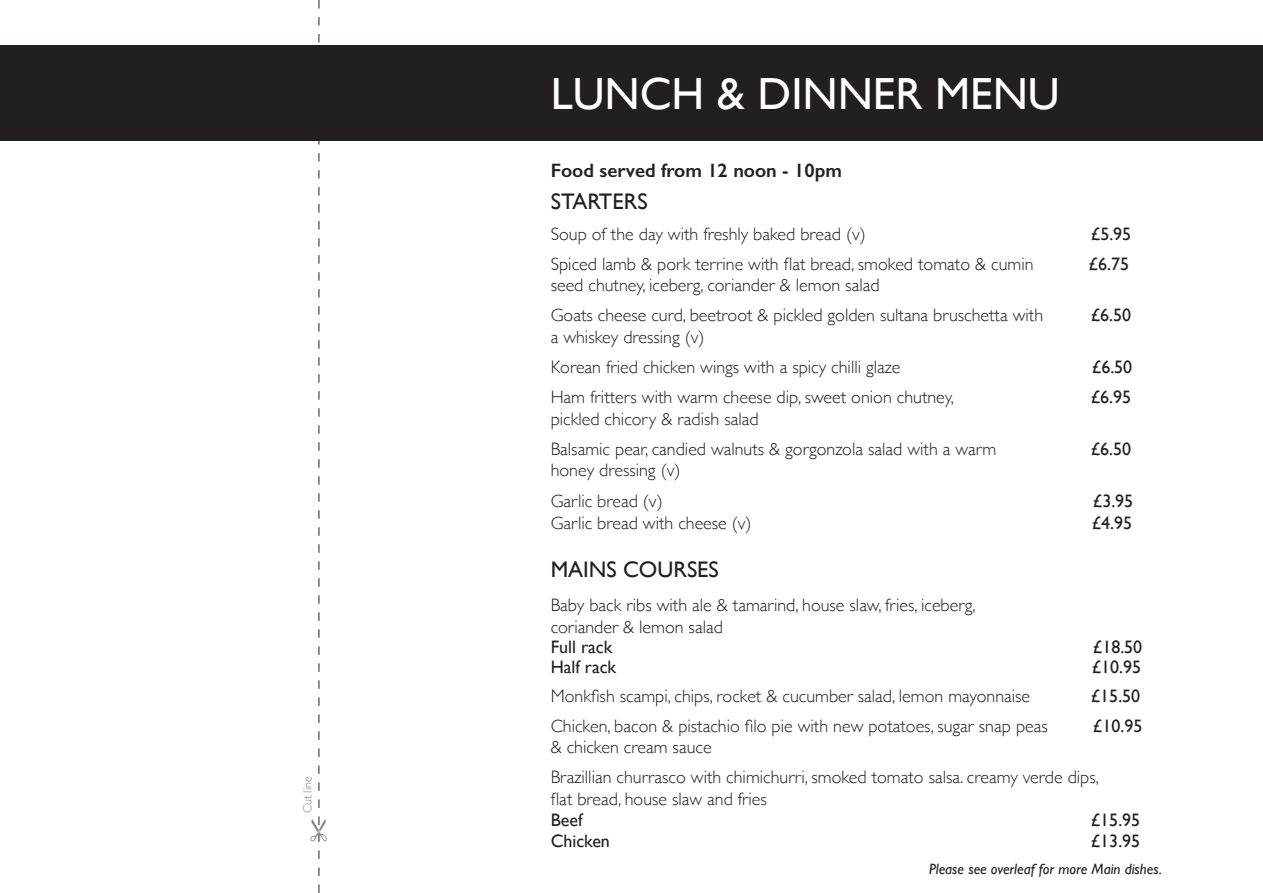
<style>
.page{position:relative;width:1263px;height:893px;background:#fff}
.page>*{position:absolute;margin:0;border:0;box-sizing:border-box;transform-origin:0 0}
.t1{font:45px "Gill Sans";color:#fff}
.t2{font:22.5px "Gill Sans";color:#231f20}
.t3{font:600 19.5px "Gill Sans";color:#231f20}
.t4{font:300 18px/30.2px "Gill Sans";color:#231f20}
.t5{font:18px "Gill Sans";color:#231f20}
.t6{font:italic 15px "Gill Sans";color:#231f20}
.t7{font:300 12px "Gill Sans";color:#808285}
</style>
<div class="page">
<div style="left:0;top:46px;width:1263px;height:95px;background:#231f20"></div>
<svg style="left:310px;top:0;width:17px;height:893px"></svg>
<p class="t7" style="left:298px;top:813px;width:39px;rotate:-90deg">Cut line</p>
<h1 class="t1" style="left:551px;top:67px;width:510px">LUNCH &amp; DINNER MENU</h1>
<p class="t3" style="left:551px;top:158px;width:293px">Food served from 12 noon - 10pm</p>
<p class="t2" style="left:551px;top:189px;width:98px">STARTERS</p>
<p class="t4" style="left:551px;top:218px;width:316px">Soup of the day with freshly baked bread (v)</p>
<p class="t5" style="left:1091px;top:223px;width:42px">£5.95</p>
<p class="t4" style="left:551px;top:248px;width:484px">Spiced lamb &amp; pork terrine with flat bread, smoked tomato &amp; cumin</p>
<p class="t5" style="left:1088px;top:253px;width:42px">£6.75</p>
<p class="t4" style="left:551px;top:269px;width:494px">seed chutney, iceberg, coriander &amp; lemon salad<br>Goats cheese curd, beetroot &amp; pickled golden sultana bruschetta with</p>
<p class="t5" style="left:1091px;top:305px;width:42px">£6.50</p>
<p class="t4" style="left:551px;top:321px;width:351px">a whiskey dressing (v)<br>Korean fried chicken wings with a spicy chilli glaze</p>
<p class="t5" style="left:1092px;top:356px;width:42px">£6.50</p>
<p class="t4" style="left:551px;top:381px;width:405px">Ham fritters with warm cheese dip, sweet onion chutney,</p>
<p class="t5" style="left:1091px;top:386px;width:42px">£6.95</p>
<p class="t4" style="left:551px;top:403px;width:447px">pickled chicory &amp; radish salad<br>Balsamic pear, candied walnuts &amp; gorgonzola salad with a warm</p>
<p class="t5" style="left:1091px;top:438px;width:42px">£6.50</p>
<p class="t4" style="left:551px;top:455px;width:131px">honey dressing (v)<br>Garlic bread (v)</p>
<p class="t5" style="left:1093px;top:490px;width:42px">£3.95</p>
<p class="t4" style="left:551px;top:507px;width:202px">Garlic bread with cheese (v)</p>
<p class="t5" style="left:1092px;top:512px;width:42px">£4.95</p>
<p class="t2" style="left:551px;top:556px;width:170px">MAINS COURSES</p>
<p class="t4" style="left:551px;top:594px;width:427px;line-height:21.6px">Baby back ribs with ale &amp; tamarind, house slaw, fries, iceberg, coriander &amp; lemon salad</p>
<p class="t5" style="left:551px;top:636px;width:63px">Full rack</p>
<p class="t5" style="left:1093px;top:636px;width:51px">£18.50</p>
<p class="t5" style="left:551px;top:656px;width:67px">Half rack</p>
<p class="t5" style="left:1092px;top:656px;width:51px">£10.95</p>
<p class="t4" style="left:551px;top:680px;width:481px">Monkfish scampi, chips, rocket &amp; cucumber salad, lemon mayonnaise</p>
<p class="t5" style="left:1091px;top:685px;width:51px">£15.50</p>
<p class="t4" style="left:551px;top:710px;width:499px">Chicken, bacon &amp; pistachio filo pie with new potatoes, sugar snap peas</p>
<p class="t5" style="left:1093px;top:715px;width:51px">£10.95</p>
<p class="t4" style="left:551px;top:732px;width:550px">&amp; chicken cream sauce<br>Brazillian churrasco with chimichurri, smoked tomato salsa. creamy verde dips,</p>
<p class="t4" style="left:551px;top:783px;width:218px">flat bread, house slaw and fries</p>
<p class="t5" style="left:551px;top:810px;width:33px">Beef</p>
<p class="t5" style="left:1091px;top:810px;width:51px">£15.95</p>
<p class="t5" style="left:551px;top:830px;width:61px">Chicken</p>
<p class="t5" style="left:1091px;top:830px;width:51px">£13.95</p>
<p class="t6" style="left:929px;top:860px;width:235px">Please see overleaf for more Main dishes.</p>
</div>
